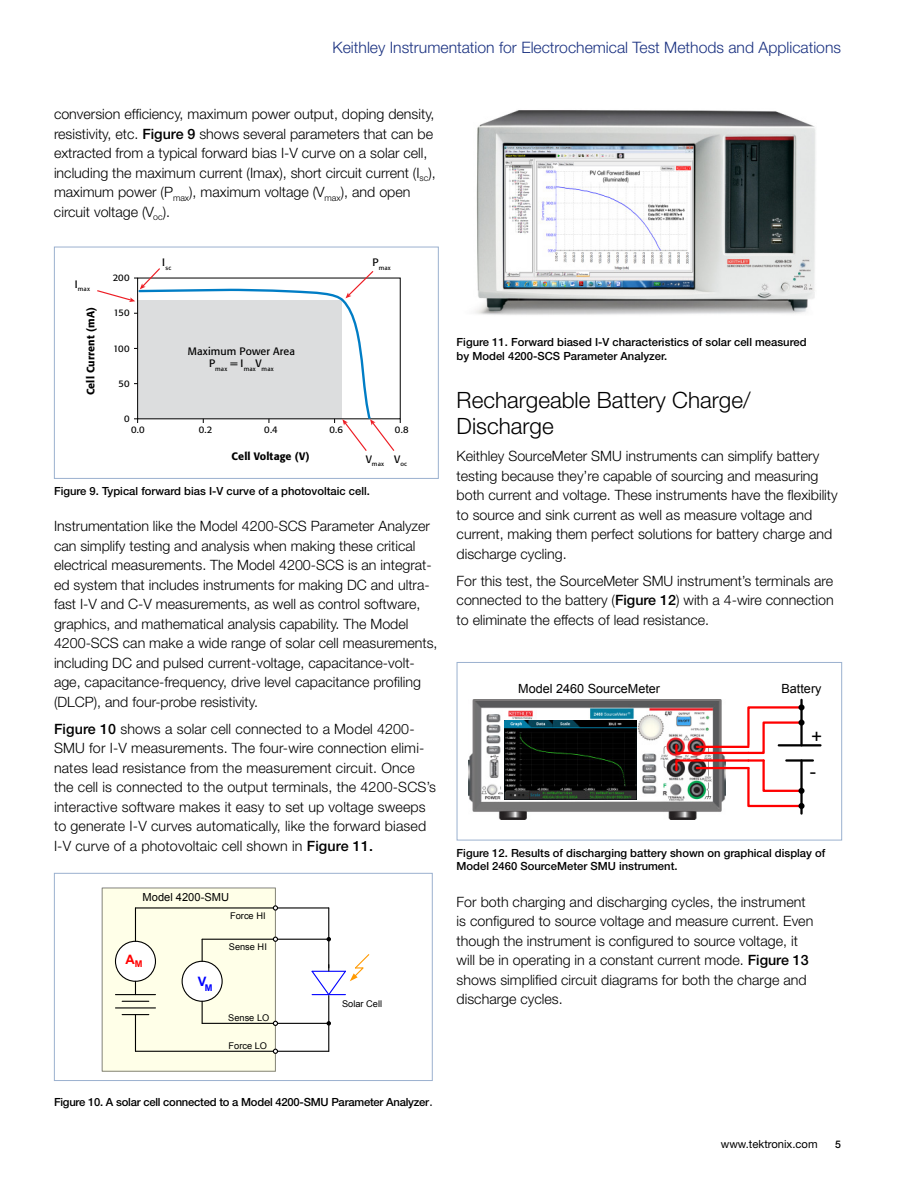
<style>
.page{position:relative;width:918px;height:1188px;background:#fff}
.page>*{position:absolute;margin:0;border:0;box-sizing:border-box;transform-origin:0 0}
.t1{font:300 22.5px/25.5px "Helvetica Neue";color:#000}
.t2{font:18.9px/34.7px "Arial";color:#000}
.t3{font:300 15.75px "Helvetica Neue";color:#1b3281}
.t4{font:300 14.25px/19.5px "Helvetica Neue";color:#000}
.t5{font:700 12.9px "Arial";color:#00f}
.t6{font:700 12.9px "Arial";color:#f00}
.t7{font:12.6px "Arial";color:#000}
.t8{font:500 11.25px/13.5px "Helvetica Neue";color:#000}
.t9{font:500 11.25px "Helvetica Neue";letter-spacing:-.02em;color:#000}
.t10{font:11.25px "Helvetica Neue";color:#000}
.t11{font:11.1px "Arial";color:#000}
.t12{font:500 10.65px "Formata";letter-spacing:.01em;color:#000}
.t13{font:10.65px "Formata";letter-spacing:.01em;color:#000}
.t14{font:500 10.5px "Helvetica Neue";color:#000}
.t15{font:9.45px "Formata";letter-spacing:.015em;color:#000}
.t16{font:9.3px "Arial";color:#000}
.t17{font:700 9.3px "Arial";color:#f00}
.t18{font:700 9.3px "Arial";color:#00f}
.t19{font:6.15px "Formata";letter-spacing:.03em;color:#000}
.s1{font-weight:500}
.s2{font-weight:300;font-size:14.25px}
</style>
<div class="page">
<svg style="left:97px;top:268px;width:304px;height:183px"></svg>
<div style="left:54px;top:247px;width:385px;height:232px;border:1px solid #9bb1cf"></div>
<div style="left:102px;top:888px;width:173px;height:183px;background:#ffffe8"></div>
<div style="left:115px;top:941px;width:40px;height:40px;background:#fff;border-radius:50%"></div>
<div style="left:115px;top:941px;width:41px;height:41px;border:1px solid #000;border-radius:50%"></div>
<hr style="left:135px;top:908px;width:1px;height:33px;background:#000">
<svg style="left:135px;top:981px;width:1px;height:13px"></svg>
<hr style="left:115px;top:994px;width:40px;height:1px;background:#000">
<svg style="left:122px;top:1001px;width:27px;height:1px"></svg>
<hr style="left:115px;top:1007px;width:40px;height:2px;background:#000">
<svg style="left:122px;top:1014px;width:27px;height:1px"></svg>
<hr style="left:135px;top:1015px;width:1px;height:36px;background:#000">
<hr style="left:135px;top:907px;width:138px;height:2px;background:#000">
<div style="left:182px;top:961px;width:40px;height:40px;background:#fff;border-radius:50%"></div>
<div style="left:182px;top:961px;width:41px;height:41px;border:1px solid #000;border-radius:50%"></div>
<hr style="left:135px;top:1051px;width:138px;height:1px;background:#000">
<svg style="left:202px;top:940px;width:1px;height:21px"></svg>
<svg style="left:202px;top:1001px;width:1px;height:22px"></svg>
<svg style="left:273px;top:905px;width:5px;height:6px"></svg>
<svg style="left:273px;top:1049px;width:5px;height:5px"></svg>
<hr style="left:202px;top:939px;width:71px;height:1px;background:#000">
<hr style="left:202px;top:1023px;width:71px;height:1px;background:#000">
<svg style="left:273px;top:1021px;width:5px;height:5px"></svg>
<svg style="left:273px;top:937px;width:5px;height:5px"></svg>
<hr style="left:278px;top:907px;width:51px;height:2px;background:#000">
<hr style="left:278px;top:939px;width:51px;height:1px;background:#000">
<hr style="left:278px;top:1023px;width:51px;height:1px;background:#000">
<hr style="left:278px;top:1051px;width:51px;height:1px;background:#000">
<hr style="left:328px;top:908px;width:1px;height:60px;background:#000">
<hr style="left:328px;top:996px;width:1px;height:55px;background:#000">
<svg style="left:327px;top:1021px;width:4px;height:5px"></svg>
<svg style="left:311px;top:953px;width:59px;height:43px"></svg>
<div style="left:54px;top:873px;width:379px;height:208px;border:1px solid #9bb1cf"></div>
<img style="left:475px;top:110px;width:341px;height:205px">
<img style="left:468px;top:700px;width:254px;height:120px">
<img style="left:504px;top:721px;width:133px;height:79px">
<hr style="left:779px;top:744px;width:41px;height:2px;background:#000">
<hr style="left:786px;top:759px;width:27px;height:3px;background:#000">
<hr style="left:800px;top:700px;width:3px;height:45px;background:#000">
<hr style="left:800px;top:761px;width:3px;height:53px;background:#000">
<div style="left:798px;top:704px;width:7px;height:6px;border:2px solid #000;border-radius:50%"></div>
<div style="left:798px;top:720px;width:7px;height:6px;border:2px solid #000;border-radius:50%"></div>
<div style="left:798px;top:788px;width:7px;height:6px;border:2px solid #000;border-radius:50%"></div>
<svg style="left:674px;top:705px;width:130px;height:103px"></svg>
<div style="left:798px;top:803px;width:7px;height:6px;border:2px solid #000;border-radius:50%"></div>
<div style="left:457px;top:662px;width:385px;height:178px;border:1px solid #9bb1cf"></div>
<p class="t3" style="left:333px;top:37px;width:510px">Keithley Instrumentation for Electrochemical Test Methods and Applications</p>
<p class="t4" style="left:54px;top:104px;width:383px">conversion efficiency, maximum power output, doping density, resistivity, etc. <span class="s1">Figure 9</span> shows several parameters that can be extracted from a typical forward bias I-V curve on a solar cell, including the maximum current (Imax), short circuit current (I<sub>sc</sub>), maximum power (P<sub>max</sub>), maximum voltage (V<sub>max</sub>), and open circuit voltage (V<sub>oc</sub>).</p>
<p class="t19" style="left:75px;top:285px;width:17px"><sup>I</sup>max</p>
<p class="t12" style="left:84px;top:395px;width:90px;rotate:-90deg">Cell Current (mA)</p>
<p class="t15" style="left:113px;top:272px;width:18px">200</p>
<p class="t15" style="left:113px;top:307px;width:18px">150</p>
<p class="t15" style="left:113px;top:343px;width:18px">100</p>
<p class="t15" style="left:118px;top:378px;width:13px">50</p>
<p class="t15" style="left:124px;top:413px;width:7px">0</p>
<p class="t19" style="left:162px;top:264px;width:10px"><sup>I</sup>sc</p>
<p class="t13" style="left:188px;top:344px;width:109px">Maximum Power Area</p>
<p class="t19" style="left:209px;top:365px;width:66px"><sup>P</sup>max <sup>=</sup> <sup>I</sup>max<sup>V</sup>max</p>
<p class="t19" style="left:373px;top:264px;width:20px"><sup>P</sup>max</p>
<p class="t15" style="left:131px;top:424px;width:15px">0.0</p>
<p class="t15" style="left:199px;top:424px;width:15px">0.2</p>
<p class="t15" style="left:264px;top:424px;width:15px">0.4</p>
<p class="t15" style="left:329px;top:424px;width:15px">0.6</p>
<p class="t15" style="left:395px;top:424px;width:15px">0.8</p>
<p class="t12" style="left:232px;top:450px;width:79px">Cell Voltage (V)</p>
<p class="t19" style="left:366px;top:461px;width:43px"><sup>V</sup>max <sup>V</sup>oc</p>
<p class="t8" style="left:54px;top:484px;width:318px">Figure 9. Typical forward bias I-V curve of a photovoltaic cell.</p>
<p class="t4" style="left:54px;top:516px;width:385px">Instrumentation like the Model 4200-SCS Parameter Analyzer can simplify testing and analysis when making these critical electrical measurements. The Model 4200-SCS is an integrat&shy;ed system that includes instruments for making DC and ultra&shy;fast I-V and C-V measurements, as well as control software, graphics, and mathematical analysis capability. The Model 4200-SCS can make a wide range of solar cell measurements, including DC and pulsed current-voltage, capacitance-volt&shy;age, capacitance-frequency, drive level capacitance profiling (DLCP), and four-probe resistivity.</p>
<p class="t4" style="left:54px;top:719px;width:384px"><span class="s1">Figure 10</span> shows a solar cell connected to a Model 4200- SMU for I-V measurements. The four-wire connection elimi&shy;nates lead resistance from the measurement circuit. Once the cell is connected to the output terminals, the 4200-SCS’s interactive software makes it easy to set up voltage sweeps to generate I-V curves automatically, like the forward biased I-V curve of a photovoltaic cell shown in <span class="s1">Figure 11.</span></p>
<p class="t11" style="left:143px;top:891px;width:88px">Model 4200-SMU</p>
<p class="t6" style="left:125px;top:952px;width:11px">A</p>
<p class="t17" style="left:135px;top:958px;width:9px">M</p>
<p class="t5" style="left:198px;top:975px;width:10px">V</p>
<p class="t18" style="left:205px;top:982px;width:9px">M</p>
<p class="t16" style="left:230px;top:910px;width:37px">Force HI</p>
<p class="t16" style="left:229px;top:941px;width:40px">Sense HI</p>
<p class="t16" style="left:228px;top:1013px;width:43px">Sense LO</p>
<p class="t16" style="left:229px;top:1040px;width:40px">Force LO</p>
<p class="t16" style="left:342px;top:999px;width:42px">Solar Cell</p>
<p class="t9" style="left:54px;top:1095px;width:381px">Figure 10. A solar cell connected to a Model 4200-SMU Parameter Analyzer<span class="s2">.</span></p>
<p class="t8" style="left:457px;top:336px;width:352px">Figure 11. Forward biased I-V characteristics of solar cell measured by Model 4200-SCS Parameter Analyzer.</p>
<h1 class="t1" style="left:457px;top:387px;width:295px">Rechargeable Battery Charge/<br>Discharge</h1>
<p class="t4" style="left:457px;top:446px;width:383px">Keithley SourceMeter SMU instruments can simplify battery testing because they’re capable of sourcing and measuring both current and voltage. These instruments have the flexibility to source and sink current as well as measure voltage and current, making them perfect solutions for battery charge and discharge cycling.</p>
<p class="t4" style="left:457px;top:570px;width:379px;text-align:justify">For this test, the SourceMeter SMU instrument’s terminals are connected to the battery (<span class="s1">Figure 12</span>) with a 4-wire connection to eliminate the effects of lead resistance.</p>
<p class="t7" style="left:518px;top:682px;width:143px">Model 2460 SourceMeter</p>
<p class="t7" style="left:782px;top:682px;width:42px">Battery</p>
<h2 class="t2" style="left:810px;top:719px;width:14px">+ -</h2>
<p class="t8" style="left:457px;top:846px;width:370px">Figure 12. Results of discharging battery shown on graphical display of<br>Model 2460 SourceMeter SMU instrument.</p>
<p class="t4" style="left:457px;top:891px;width:358px">For both charging and discharging cycles, the instrument is configured to source voltage and measure current. Even though the instrument is configured to source voltage, it will be in operating in a constant current mode. <span class="s1">Figure 13 </span>shows simplified circuit diagrams for both the charge and discharge cycles.</p>
<p class="t10" style="left:721px;top:1138px;width:98px">www.tektronix.com</p>
<p class="t14" style="left:835px;top:1138px;width:7px">5</p>
</div>
